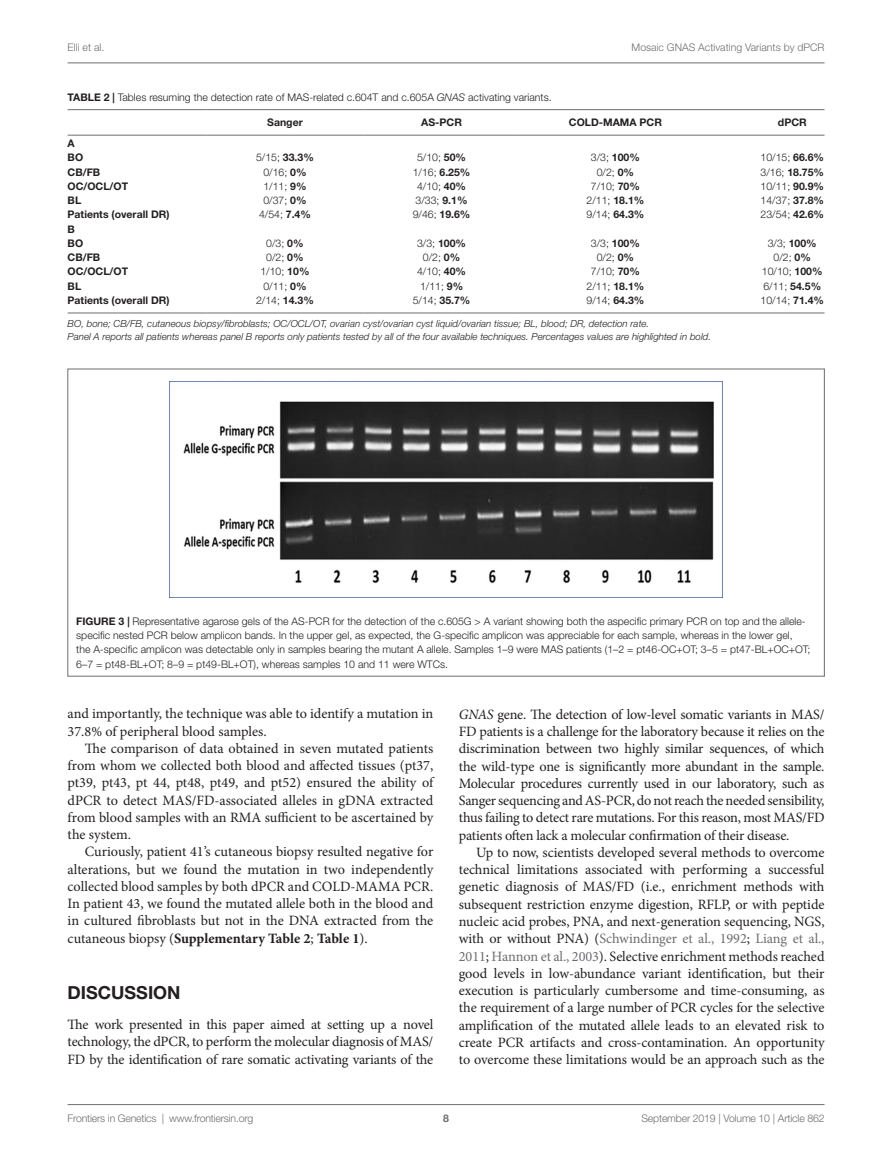
<style>
.page{position:relative;width:893px;height:1170px;background:#fff}
.page>*{position:absolute;margin:0;border:0;box-sizing:border-box;transform-origin:0 0}
._1{font:700 18px "Helvetica Neue LT Std";color:#231f20}
.T{font:14.25px/17.2px "Minion Pro";letter-spacing:-.005em;color:#231f20;text-align:justify}
.T1{font:14.25px/17.2px "Minion Pro";letter-spacing:-.015em;color:#231f20;text-align:justify}
.FC{font:300 10.5px/14.2px "Helvetica Neue LT Std";color:#231f20}
.TB{font:300 10.5px "Helvetica Neue LT Std";color:#231f20}
.t1{font:300 10.5px "Helvetica Neue LT Std";letter-spacing:-.015em;color:#6c6d70}
.TT{font:300 10.5px "Helvetica Neue LT Std";color:#231f20}
.TB-2{font:700 10.5px "Helvetica Neue LT Std";color:#231f20}
.TCH{font:700 10.5px "Helvetica Neue LT Std";color:#231f20}
.t2{font:700 10.5px "Helvetica Neue LT Std";color:#6c6d70}
.TFN{font:italic 300 9.75px "Helvetica Neue LT Std";color:#231f20}
.s1{font-weight:700}
.s2{font-style:italic}
.s3{font-weight:300}
.s4{color:#6c6d70}
</style>
<div class="page">
<hr style="left:68px;top:63px;width:756px;height:1px;background:#6c6d70">
<hr style="left:68px;top:1104px;width:756px;height:1px;background:#6c6d70">
<img style="left:170px;top:381px;width:552px;height:217px">
<hr style="left:68px;top:109px;width:139px;height:1px;background:#6c6d70">
<hr style="left:207px;top:109px;width:156px;height:1px;background:#6c6d70">
<hr style="left:363px;top:109px;width:157px;height:1px;background:#6c6d70">
<hr style="left:520px;top:109px;width:191px;height:1px;background:#6c6d70">
<hr style="left:711px;top:109px;width:113px;height:1px;background:#6c6d70">
<hr style="left:68px;top:135px;width:139px;height:1px;background:#6c6d70">
<hr style="left:207px;top:135px;width:156px;height:1px;background:#6c6d70">
<hr style="left:363px;top:135px;width:157px;height:1px;background:#6c6d70">
<hr style="left:520px;top:135px;width:191px;height:1px;background:#6c6d70">
<hr style="left:711px;top:135px;width:113px;height:1px;background:#6c6d70">
<hr style="left:68px;top:313px;width:139px;height:1px;background:#6c6d70">
<hr style="left:207px;top:313px;width:156px;height:1px;background:#6c6d70">
<hr style="left:363px;top:313px;width:157px;height:1px;background:#6c6d70">
<hr style="left:520px;top:313px;width:191px;height:1px;background:#6c6d70">
<hr style="left:711px;top:313px;width:113px;height:1px;background:#6c6d70">
<p class="t1" style="left:68px;top:41px;width:38px">Elli et al.</p>
<p class="t1" style="left:632px;top:41px;width:194px">Mosaic GNAS Activating Variants by dPCR</p>
<p class="TT" style="left:68px;top:90px;width:485px"><span class="s1">TABLE 2 |</span> Tables resuming the detection rate of MAS-related c.604T and c.605A <span class="s2">GNAS</span> activating variants.</p>
<p class="TCH" style="left:267px;top:116px;width:37px">Sanger</p>
<p class="TCH" style="left:421px;top:116px;width:42px">AS-PCR</p>
<p class="TCH" style="left:569px;top:116px;width:94px">COLD-MAMA PCR</p>
<p class="TCH" style="left:778px;top:116px;width:30px">dPCR</p>
<p class="TCH" style="left:68px;top:137px;width:9px">A</p>
<p class="TB-2" style="left:68px;top:151px;width:17px">BO</p>
<p class="TB" style="left:256px;top:151px;width:59px">5/15; <span class="s1">33.3%</span></p>
<p class="TB" style="left:417px;top:151px;width:51px">5/10; <span class="s1">50%</span></p>
<p class="TB" style="left:591px;top:151px;width:51px">3/3; <span class="s1">100%</span></p>
<p class="TB" style="left:760px;top:151px;width:65px">10/15; <span class="s1">66.6%</span></p>
<p class="TB-2" style="left:68px;top:165px;width:34px">CB/FB</p>
<p class="TB" style="left:263px;top:165px;width:45px">0/16; <span class="s1">0%</span></p>
<p class="TB" style="left:413px;top:165px;width:59px">1/16; <span class="s1">6.25%</span></p>
<p class="TB" style="left:597px;top:165px;width:39px">0/2; <span class="s1">0%</span></p>
<p class="TB-2" style="left:760px;top:165px;width:65px"><span class="s3">3/16;</span> 18.75%</p>
<p class="TB-2" style="left:68px;top:180px;width:62px">OC/OCL/OT</p>
<p class="TB" style="left:263px;top:180px;width:45px">1/11; <span class="s1">9%</span></p>
<p class="TB" style="left:417px;top:180px;width:51px">4/10; <span class="s1">40%</span></p>
<p class="TB" style="left:591px;top:180px;width:51px">7/10; <span class="s1">70%</span></p>
<p class="TB" style="left:760px;top:180px;width:65px">10/11; <span class="s1">90.9%</span></p>
<p class="TB-2" style="left:68px;top:194px;width:15px">BL</p>
<p class="TB" style="left:263px;top:194px;width:45px">0/37; <span class="s1">0%</span></p>
<p class="TB" style="left:416px;top:194px;width:53px">3/33; <span class="s1">9.1%</span></p>
<p class="TB" style="left:587px;top:194px;width:59px">2/11; <span class="s1">18.1%</span></p>
<p class="TB" style="left:760px;top:194px;width:65px">14/37; <span class="s1">37.8%</span></p>
<p class="TB-2" style="left:68px;top:208px;width:103px">Patients (overall DR)</p>
<p class="TB" style="left:259px;top:208px;width:53px">4/54; <span class="s1">7.4%</span></p>
<p class="TB" style="left:413px;top:208px;width:59px">9/46; <span class="s1">19.6%</span></p>
<p class="TB" style="left:587px;top:208px;width:59px">9/14; <span class="s1">64.3%</span></p>
<p class="TB" style="left:760px;top:208px;width:65px">23/54; <span class="s1">42.6%</span></p>
<p class="TB-2" style="left:68px;top:222px;width:9px">B</p>
<p class="TB-2" style="left:68px;top:237px;width:17px">BO</p>
<p class="TB" style="left:266px;top:237px;width:39px">0/3; <span class="s1">0%</span></p>
<p class="TB" style="left:417px;top:237px;width:51px">3/3; <span class="s1">100%</span></p>
<p class="TB" style="left:591px;top:237px;width:51px">3/3; <span class="s1">100%</span></p>
<p class="TB" style="left:768px;top:237px;width:51px">3/3; <span class="s1">100%</span></p>
<p class="TB-2" style="left:68px;top:251px;width:34px">CB/FB</p>
<p class="TB" style="left:266px;top:251px;width:39px">0/2; <span class="s1">0%</span></p>
<p class="TB" style="left:423px;top:251px;width:39px">0/2; <span class="s1">0%</span></p>
<p class="TB" style="left:597px;top:251px;width:39px">0/2; <span class="s1">0%</span></p>
<p class="TB" style="left:774px;top:251px;width:39px">0/2; <span class="s1">0%</span></p>
<p class="TB-2" style="left:68px;top:265px;width:62px">OC/OCL/OT</p>
<p class="TB" style="left:260px;top:265px;width:51px">1/10; <span class="s1">10%</span></p>
<p class="TB" style="left:417px;top:265px;width:51px">4/10; <span class="s1">40%</span></p>
<p class="TB" style="left:591px;top:265px;width:51px">7/10; <span class="s1">70%</span></p>
<p class="TB" style="left:762px;top:265px;width:62px">10/10; <span class="s1">100%</span></p>
<p class="TB-2" style="left:68px;top:279px;width:15px">BL</p>
<p class="TB" style="left:263px;top:279px;width:45px">0/11; <span class="s1">0%</span></p>
<p class="TB" style="left:420px;top:279px;width:45px">1/11; <span class="s1">9%</span></p>
<p class="TB" style="left:587px;top:279px;width:59px">2/11; <span class="s1">18.1%</span></p>
<p class="TB" style="left:763px;top:279px;width:59px">6/11; <span class="s1">54.5%</span></p>
<p class="TB-2" style="left:68px;top:294px;width:103px">Patients (overall DR)</p>
<p class="TB" style="left:256px;top:294px;width:59px">2/14; <span class="s1">14.3%</span></p>
<p class="TB" style="left:413px;top:294px;width:59px">5/14; <span class="s1">35.7%</span></p>
<p class="TB" style="left:587px;top:294px;width:59px">9/14; <span class="s1">64.3%</span></p>
<p class="TB" style="left:760px;top:294px;width:65px">10/14; <span class="s1">71.4%</span></p>
<p class="TFN" style="left:68px;top:317px;width:583px">BO, bone; CB/FB, cutaneous biopsy/fibroblasts; OC/OCL/OT, ovarian cyst/ovarian cyst liquid/ovarian tissue; BL, blood; DR, detection rate.</p>
<p class="TFN" style="left:68px;top:331px;width:645px">Panel A reports all patients whereas panel B reports only patients tested by all of the four available techniques. Percentages values are highlighted in bold.</p>
<p class="FC" style="left:76px;top:614px;width:736px"><span class="s1">FIGURE 3 |</span> Representative agarose gels of the AS-PCR for the detection of the c.605G &gt; A variant showing both the aspecific primary PCR on top and the allele&shy;specific nested PCR below amplicon bands. In the upper gel, as expected, the G-specific amplicon was appreciable for each sample, whereas in the lower gel,<br>the A-specific amplicon was detectable only in samples bearing the mutant A allele. Samples 1–9 were MAS patients (1–2 = pt46-OC+OT; 3–5 = pt47-BL+OC+OT; 6–7 = pt48-BL+OT; 8–9 = pt49-BL+OT), whereas samples 10 and 11 were WTCs.</p>
<p class="T" style="left:68px;top:705px;width:367px">and importantly, the technique was able to identify a mutation in<br>37.8% of peripheral blood samples.</p>
<p class="T" style="left:68px;top:739px;width:367px;text-indent:17px">The comparison of data obtained in seven mutated patients from whom we collected both blood and affected tissues (pt37, pt39, pt43, pt 44, pt48, pt49, and pt52) ensured the ability of dPCR to detect MAS/FD-associated alleles in gDNA extracted from blood samples with an RMA sufficient to be ascertained by the system.</p>
<p class="T" style="left:68px;top:843px;width:367px;text-indent:17px">Curiously, patient 41’s cutaneous biopsy resulted negative for alterations, but we found the mutation in two independently collected blood samples by both dPCR and COLD-MAMA PCR.<br>In patient 43, we found the mutated allele both in the blood and in cultured fibroblasts but not in the DNA extracted from the cutaneous biopsy (<span class="s1">Supplementary Table 2</span>; <span class="s1">Table 1</span>).</p>
<p class="_1" style="left:68px;top:981px;width:115px">DISCUSSION</p>
<p class="T1" style="left:68px;top:1015px;width:367px">The work presented in this paper aimed at setting up a novel technology, the dPCR, to perform the molecular diagnosis of MAS/ FD by the identification of rare somatic activating variants of the</p>
<p class="T1" style="left:459px;top:705px;width:367px"><span class="s2">GNAS</span> gene. The detection of low-level somatic variants in MAS/ FD patients is a challenge for the laboratory because it relies on the discrimination between two highly similar sequences, of which the wild-type one is significantly more abundant in the sample.<br>Molecular procedures currently used in our laboratory, such as Sanger sequencing and AS-PCR, do not reach the needed sensibility, thus failing to detect rare mutations. For this reason, most MAS/FD patients often lack a molecular confirmation of their disease.</p>
<p class="T" style="left:459px;top:843px;width:367px;text-indent:17px">Up to now, scientists developed several methods to overcome technical limitations associated with performing a successful genetic diagnosis of MAS/FD (i.e., enrichment methods with subsequent restriction enzyme digestion, RFLP, or with peptide nucleic acid probes, PNA, and next-generation sequencing, NGS, with or without PNA) (<span class="s4">Schwindinger et al., 1992</span>; <span class="s4">Liang et al., 2011</span>; <span class="s4">Hannon et al., 2003</span>). Selective enrichment methods reached good levels in low-abundance variant identification, but their execution is particularly cumbersome and time-consuming, as the requirement of a large number of PCR cycles for the selective amplification of the mutated allele leads to an elevated risk to create PCR artifacts and cross-contamination. An opportunity to overcome these limitations would be an approach such as the</p>
<p class="t1" style="left:68px;top:1111px;width:187px">Frontiers in Genetics | www.frontiersin.org</p>
<p class="t2" style="left:443px;top:1111px;width:7px">8</p>
<p class="t1" style="left:641px;top:1111px;width:185px">September 2019 | Volume 10 | Article 862</p>
</div>
